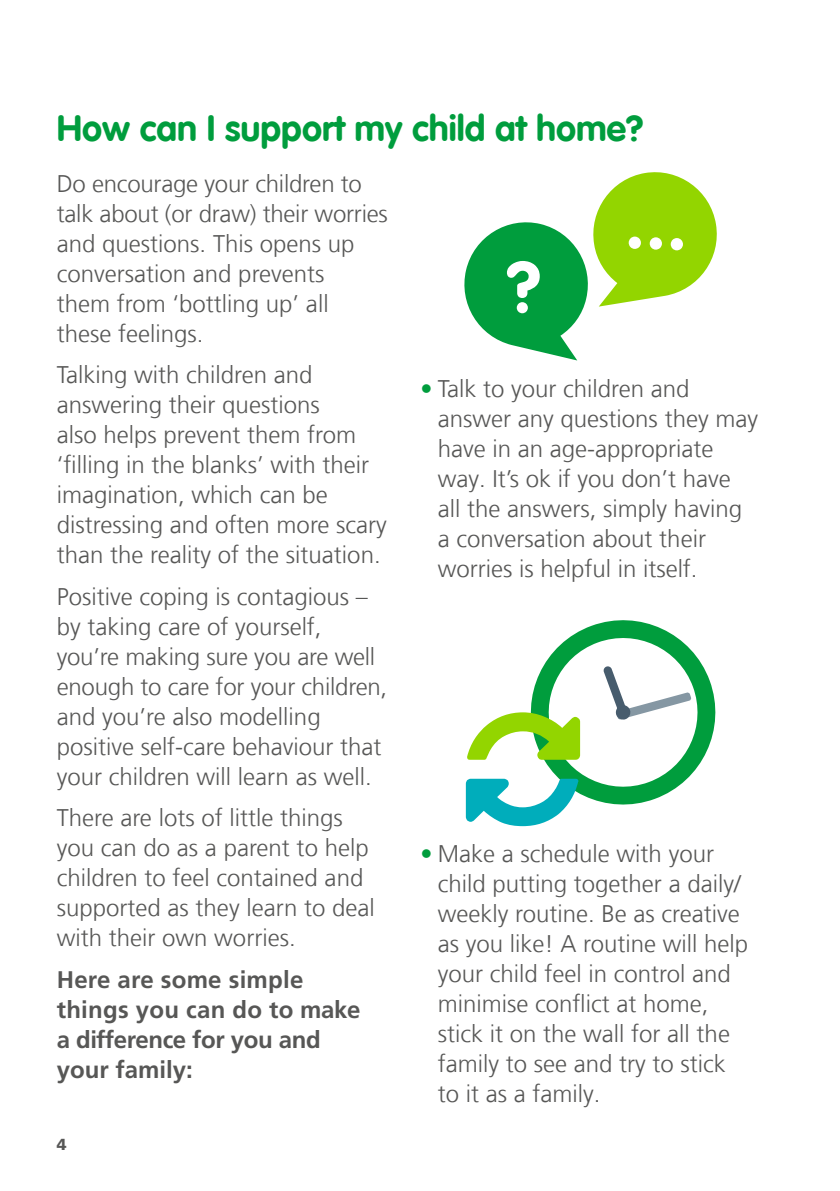
<style>
.page{position:relative;width:840px;height:1191px;background:#fff}
.page>*{position:absolute;margin:0;border:0;box-sizing:border-box;transform-origin:0 0}
.t1{font:700 71px "VAG Rounded LT Com";color:#fff}
.t2{font:700 36px "VAG Rounded LT Com";color:#009d3d}
.t3{font:300 24px/30px "Frutiger LT Com";color:#575756}
.t4{font:700 24px/30px "Frutiger LT Com";color:#575756}
.t5{font:900 16px "Frutiger LT Com";color:#575756}
.s1{font-family:"VAG Rounded LT Com";font-weight:100;color:#009d3d}
</style>
<div class="page">
<svg style="left:586px;top:620px;width:130px;height:133px"></svg>
<svg style="left:465px;top:628px;width:241px;height:198px"></svg>
<svg style="left:464px;top:172px;width:253px;height:188px"></svg>
<h2 class="t2" style="left:57px;top:106px;width:588px">How can I support my child at home?</h2>
<p class="t3" style="left:57px;top:168px;width:332px">Do encourage your children to talk about (or draw) their worries and questions. This opens up conversation and prevents<br>them from ‘bottling up’ all these feelings.</p>
<p class="t3" style="left:57px;top:360px;width:331px">Talking with children and answering their questions<br>also helps prevent them from ‘filling in the blanks’ with their imagination, which can be distressing and often more scary than the reality of the situation.</p>
<p class="t3" style="left:57px;top:581px;width:332px">Positive coping is contagious – by taking care of yourself, you’re making sure you are well enough to care for your children, and you’re also modelling positive self-care behaviour that your children will learn as well.</p>
<p class="t3" style="left:57px;top:802px;width:319px">There are lots of little things you can do as a parent to help children to feel contained and supported as they learn to deal with their own worries.</p>
<p class="t4" style="left:57px;top:964px;width:305px">Here are some simple things you can do to make a difference for you and your family:</p>
<h1 class="t1" style="left:506px;top:242px;width:36px">?</h1>
<p class="t3" style="left:437px;top:373px;width:322px;text-indent:-17px"><span class="s1">•</span> Talk to your children and answer any questions they may have in an age-appropriate way. It’s ok if you don’t have all the answers, simply having a conversation about their worries is helpful in itself.</p>
<p class="t3" style="left:437px;top:838px;width:312px;text-indent:-17px"><span class="s1">•</span> Make a schedule with your child putting together a daily/ weekly routine. Be as creative as you like! A routine will help your child feel in control and minimise conflict at home, stick it on the wall for all the family to see and try to stick to it as a family.</p>
<p class="t5" style="left:57px;top:1135px;width:11px">4</p>
</div>
